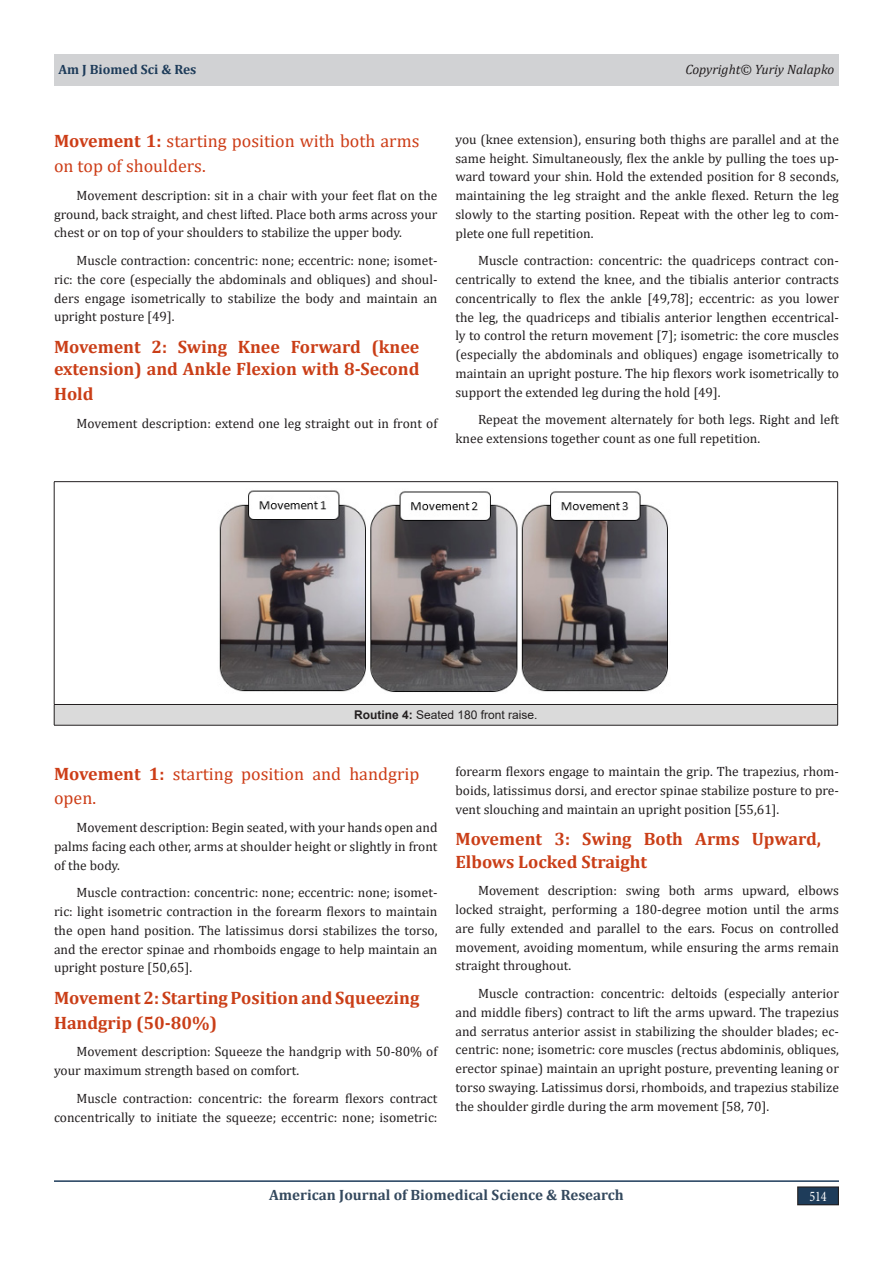
<style>
.page{position:relative;width:893px;height:1263px;background:#fff}
.page>*{position:absolute;margin:0;border:0;box-sizing:border-box;transform-origin:0 0}
.t1{font:700 18px/22.5px "Cambria";color:#ca3e17}
.t2{font:18px/24.8px "Cambria";color:#cd3d17}
.t3{font:700 15px "Cambria";color:#34495e}
.t4{font:14.7px "Minion Pro";color:#fff;scale:.83 1}
.t5{font:13.5px/18.8px "Cambria";color:#231f20;text-align:justify}
.t6{font:italic 13.5px "Cambria";color:#231f20}
.t7{font:700 13.5px "Cambria";color:#1e3c5a}
.t8{font:12px "Arial";color:#231f20}
.s1{font-weight:700}
</style>
<div class="page">
<hr style="left:54px;top:1180px;width:785px;height:2px;background:#1e3c5a">
<div style="left:54px;top:54px;width:785px;height:31px;background:#d1d2d4"></div>
<div style="left:798px;top:1187px;width:40px;height:18px;background:#1e3c5a"></div>
<div style="left:797px;top:1186px;width:42px;height:19px;border:1px solid #231f20"></div>
<div style="left:54px;top:704px;width:784px;height:21px;background:#dadada"></div>
<hr style="left:54px;top:481px;width:784px;height:1px;background:#231f20">
<hr style="left:54px;top:482px;width:1px;height:222px;background:#231f20">
<hr style="left:837px;top:482px;width:1px;height:222px;background:#231f20">
<hr style="left:54px;top:704px;width:784px;height:1px;background:#231f20">
<svg style="left:54px;top:705px;width:1px;height:20px"></svg>
<svg style="left:837px;top:705px;width:1px;height:20px"></svg>
<hr style="left:54px;top:725px;width:784px;height:1px;background:#231f20">
<img style="left:219px;top:490px;width:449px;height:202px">
<p class="t7" style="left:58px;top:59px;width:139px">Am J Biomed Sci &amp; Res</p>
<p class="t6" style="left:685px;top:59px;width:151px">Copyright© Yuriy Nalapko</p>
<h1 class="t2" style="left:54px;top:129px;width:367px"><span class="s1">Movement 1:</span> starting position with both arms on top of shoulders.</h1>
<p class="t5" style="left:54px;top:186px;width:385px;text-indent:23px">Movement description: sit in a chair with your feet flat on the ground, back straight, and chest lifted. Place both arms across your chest or on top of your shoulders to stabilize the upper body.</p>
<p class="t5" style="left:54px;top:251px;width:385px;text-indent:23px">Muscle contraction: concentric: none; eccentric: none; isomet&shy;ric: the core (especially the abdominals and obliques) and shoul&shy;ders engage isometrically to stabilize the body and maintain an upright posture [49].</p>
<h1 class="t1" style="left:54px;top:335px;width:367px">Movement 2: Swing Knee Forward (knee extension) and Ankle Flexion with 8-Second</h1>
<h1 class="t1" style="left:54px;top:382px;width:41px">Hold</h1>
<p class="t5" style="left:76px;top:414px;width:362px">Movement description: extend one leg straight out in front of</p>
<p class="t5" style="left:455px;top:130px;width:385px">you (knee extension), ensuring both thighs are parallel and at the same height. Simultaneously, flex the ankle by pulling the toes up&shy;ward toward your shin. Hold the extended position for 8 seconds, maintaining the leg straight and the ankle flexed. Return the leg slowly to the starting position. Repeat with the other leg to com&shy;plete one full repetition.</p>
<p class="t5" style="left:455px;top:251px;width:385px;text-indent:23px">Muscle contraction: concentric: the quadriceps contract con&shy;centrically to extend the knee, and the tibialis anterior contracts concentrically to flex the ankle [49,78]; eccentric: as you lower the leg, the quadriceps and tibialis anterior lengthen eccentrical&shy;ly to control the return movement [7]; isometric: the core muscles (especially the abdominals and obliques) engage isometrically to maintain an upright posture. The hip flexors work isometrically to support the extended leg during the hold [49].</p>
<p class="t5" style="left:455px;top:410px;width:385px;text-indent:23px">Repeat the movement alternately for both legs. Right and left knee extensions together count as one full repetition.</p>
<p class="t8" style="left:354px;top:707px;width:185px"><span class="s1">Routine 4:</span> Seated 180 front raise.</p>
<h1 class="t2" style="left:54px;top:761px;width:367px"><span class="s1">Movement 1:</span> starting position and handgrip open.</h1>
<p class="t5" style="left:54px;top:818px;width:385px;text-indent:23px">Movement description: Begin seated, with your hands open and palms facing each other, arms at shoulder height or slightly in front of the body.</p>
<p class="t5" style="left:54px;top:883px;width:385px;text-indent:23px">Muscle contraction: concentric: none; eccentric: none; isomet&shy;ric: light isometric contraction in the forearm flexors to maintain the open hand position. The latissimus dorsi stabilizes the torso, and the erector spinae and rhomboids engage to help maintain an upright posture [50,65].</p>
<h1 class="t1" style="left:54px;top:985px;width:367px;line-height:24.8px">Movement 2: Starting Position and Squeezing<br>Handgrip (50-80%)</h1>
<p class="t5" style="left:54px;top:1042px;width:385px;text-indent:23px">Movement description: Squeeze the handgrip with 50-80% of your maximum strength based on comfort.</p>
<p class="t5" style="left:54px;top:1089px;width:385px;text-align:right">Muscle contraction: concentric: the forearm flexors contract concentrically to initiate the squeeze; eccentric: none; isometric:</p>
<p class="t5" style="left:455px;top:762px;width:385px">forearm flexors engage to maintain the grip. The trapezius, rhom&shy;boids, latissimus dorsi, and erector spinae stabilize posture to pre&shy;vent slouching and maintain an upright position [55,61].</p>
<h1 class="t1" style="left:455px;top:827px;width:367px">Movement 3: Swing Both Arms Upward,<br>Elbows Locked Straight</h1>
<p class="t5" style="left:455px;top:881px;width:385px;text-indent:23px">Movement description: swing both arms upward, elbows locked straight, performing a 180-degree motion until the arms are fully extended and parallel to the ears. Focus on controlled movement, avoiding momentum, while ensuring the arms remain straight throughout.</p>
<p class="t5" style="left:455px;top:984px;width:385px;text-indent:23px">Muscle contraction: concentric: deltoids (especially anterior and middle fibers) contract to lift the arms upward. The trapezius and serratus anterior assist in stabilizing the shoulder blades; ec&shy;centric: none; isometric: core muscles (rectus abdominis, obliques, erector spinae) maintain an upright posture, preventing leaning or torso swaying. Latissimus dorsi, rhomboids, and trapezius stabilize the shoulder girdle during the arm movement [58, 70].</p>
<p class="t3" style="left:269px;top:1184px;width:356px">American Journal of Biomedical Science &amp; Research</p>
<p class="t4" style="left:809px;top:1187px;width:23px">514</p>
</div>
